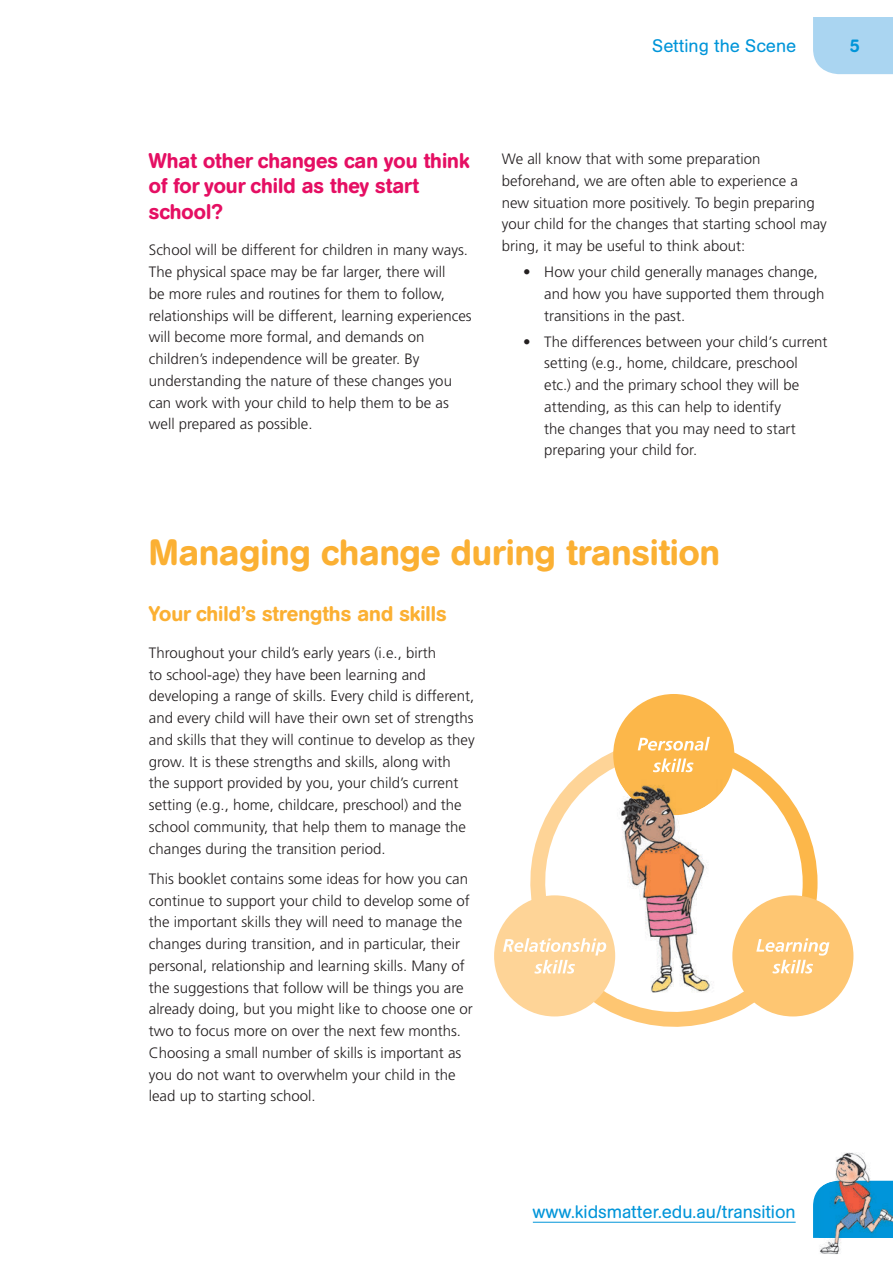
<style>
.page{position:relative;width:893px;height:1263px;background:#fff}
.page>*{position:absolute;margin:0;border:0;box-sizing:border-box;transform-origin:0 0}
.t1{font:500 36px "AG Book Rounded BQ";color:#fbb033}
.t2{font:500 21px/25.5px "AG Book Rounded BQ";color:#e50f63}
.t3{font:500 21px "AG Book Rounded BQ";color:#fbb033}
.t4{font:18px "AG Book Rounded BQ";color:#0095d9}
.t5{font:500 18px "AG Book Rounded BQ";color:#0095d9}
.t6{font:300 15px/21.8px "Frutiger";color:#231f20}
</style>
<div class="page">
<div style="left:813px;top:17px;width:80px;height:57px;background:#aad5f1"></div>
<svg style="left:813px;top:1189px;width:6px;height:49px"></svg>
<img style="left:819px;top:1152px;width:74px;height:102px">
<img style="left:819px;top:1181px;width:74px;height:57px">
<div style="left:613px;top:694px;width:121px;height:121px;background:#fcb74a;border-radius:50%"></div>
<div style="left:732px;top:895px;width:121px;height:121px;background:#fec672;border-radius:50%"></div>
<div style="left:494px;top:895px;width:121px;height:121px;background:#fed497;border-radius:50%"></div>
<svg style="left:503px;top:737px;width:326px;height:290px"></svg>
<img style="left:619px;top:779px;width:103px;height:36px">
<hr style="left:533px;top:1222px;width:263px;height:1px;background:#0095d9">
<p class="t4" style="left:652px;top:36px;width:146px">Setting the Scene</p>
<p class="t5" style="left:850px;top:35px;width:12px">5</p>
<h2 class="t2" style="left:149px;top:148px;width:322px">What other changes can you think of for your child as they start school?</h2>
<p class="t6" style="left:149px;top:239px;width:324px">School will be different for children in many ways.<br>The physical space may be far larger, there will<br>be more rules and routines for them to follow, relationships will be different, learning experiences will become more formal, and demands on children’s independence will be greater. By understanding the nature of these changes you can work with your child to help them to be as well prepared as possible.</p>
<p class="t6" style="left:502px;top:148px;width:327px">We all know that with some preparation beforehand, we are often able to experience a new situation more positively. To begin preparing your child for the changes that starting school may bring, it may be useful to think about:</p>
<p class="t6" style="left:544px;top:261px;width:282px;text-indent:-21px">• How your child generally manages change, and how you have supported them through transitions in the past.</p>
<p class="t6" style="left:544px;top:330px;width:285px;text-indent:-21px">• The differences between your child’s current setting (e.g., home, childcare, preschool etc.) and the primary school they will be attending, as this can help to identify<br>the changes that you may need to start preparing your child for.</p>
<h1 class="t1" style="left:149px;top:531px;width:573px">Managing change during transition</h1>
<h2 class="t3" style="left:149px;top:601px;width:299px">Your child’s strengths and skills</h2>
<p class="t6" style="left:149px;top:642px;width:327px">Throughout your child’s early years (i.e., birth<br>to school-age) they have been learning and developing a range of skills. Every child is different, and every child will have their own set of strengths and skills that they will continue to develop as they grow. It is these strengths and skills, along with the support provided by you, your child’s current setting (e.g., home, childcare, preschool) and the school community, that help them to manage the changes during the transition period.</p>
<p class="t6" style="left:149px;top:868px;width:325px">This booklet contains some ideas for how you can continue to support your child to develop some of the important skills they will need to manage the changes during transition, and in particular, their personal, relationship and learning skills. Many of the suggestions that follow will be things you are already doing, but you might like to choose one or two to focus more on over the next few months.<br>Choosing a small number of skills is important as you do not want to overwhelm your child in the lead up to starting school.</p>
<p class="t4" style="left:533px;top:1201px;width:264px">www.kidsmatter.edu.au/transition</p>
</div>
